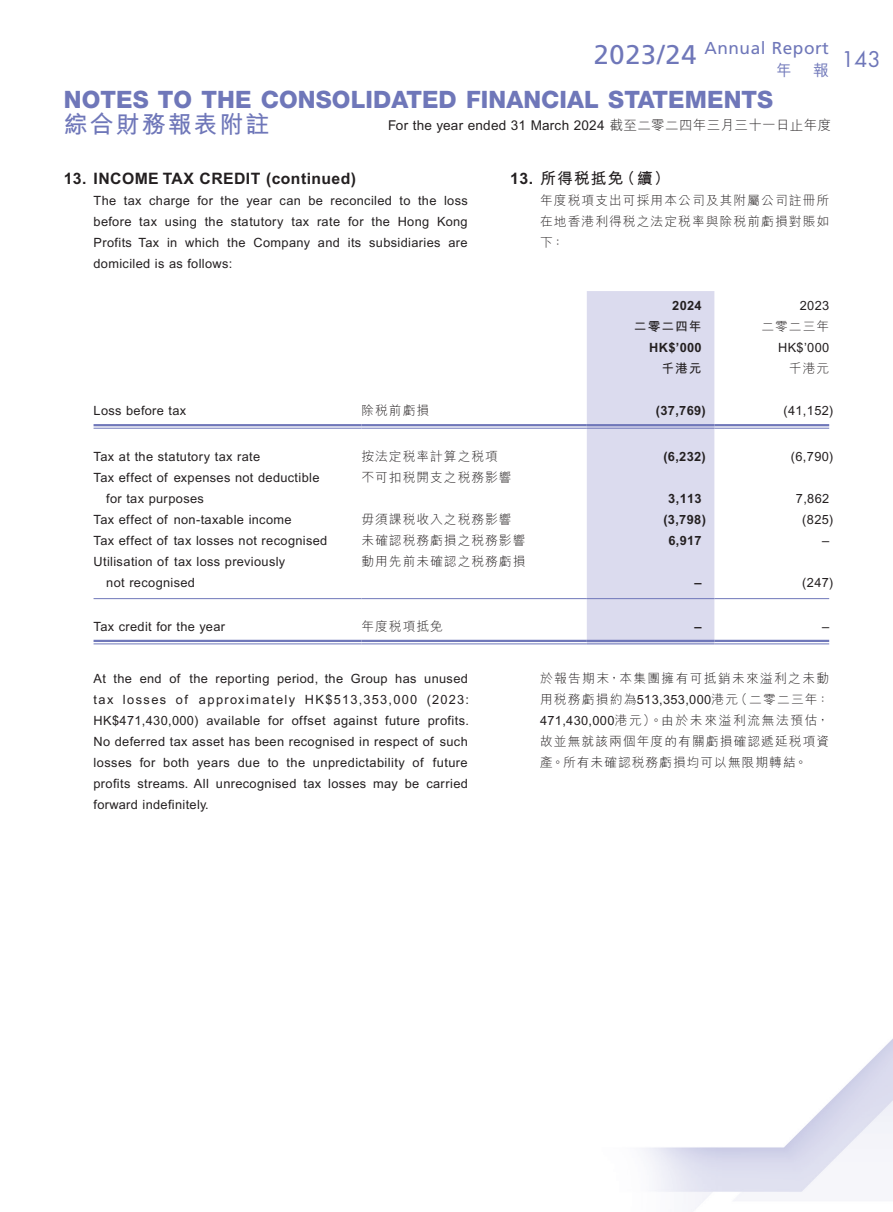
<style>
.page{position:relative;width:893px;height:1212px;background:#fff}
.page>*{position:absolute;margin:0;border:0;box-sizing:border-box;transform-origin:0 0}
.t1{font:27px "Frutiger LT Std";letter-spacing:.03em;color:#6f77b9}
.t2{font:800 24px "Helvetica Neue LT Std";letter-spacing:.005em;color:#6f77b9}
.t3{font:700 24px "M Hei HK";letter-spacing:.08em;color:#6f77b9}
.t4{font:21px "Futura Std";color:#6f77b9}
.t5{font:17.25px "Frutiger LT Std";letter-spacing:.03em;color:#6f77b9}
.t6{font:700 15.75px "Arial";letter-spacing:.03em;color:#231f20}
.t7{font:700 15.75px "M Hei HK";letter-spacing:.08em;color:#231f20}
.t8{font:500 15.75px "M Hei HK";color:#6f77b9}
.t9{font:13.5px "Arial";letter-spacing:.015em;color:#231f20}
.t10{font:12.75px/21px "Arial";letter-spacing:.03em;color:#231f20;text-align:justify}
.t11{font:300 12.75px/21px "M Hei HK";letter-spacing:.08em;color:#231f20;text-align:justify}
.t12{font:700 12.75px "Arial";letter-spacing:.03em;color:#231f20}
.t13{font:700 12.75px "M Hei HK";letter-spacing:.08em;color:#231f20}
.s1{font-family:"M Hei HK";font-weight:300}
.s2{font-family:"Arial"}
.s3{font-family:"Arial";font-weight:400}
</style>
<div class="page">
<img style="left:93px;top:291px;width:800px;height:920px">
<div style="left:587px;top:291px;width:127px;height:352px;background:#dbdbee"></div>
<hr style="left:94px;top:424px;width:267px;height:2px;background:#6f77b9">
<hr style="left:94px;top:428px;width:267px;height:1px;background:#6f77b9">
<hr style="left:361px;top:424px;width:226px;height:2px;background:#6f77b9">
<hr style="left:361px;top:428px;width:226px;height:1px;background:#6f77b9">
<hr style="left:587px;top:424px;width:127px;height:2px;background:#6f77b9">
<hr style="left:587px;top:428px;width:127px;height:1px;background:#6f77b9">
<hr style="left:714px;top:424px;width:115px;height:2px;background:#6f77b9">
<hr style="left:714px;top:428px;width:115px;height:1px;background:#6f77b9">
<hr style="left:94px;top:598px;width:267px;height:1px;background:#6f77b9">
<hr style="left:361px;top:598px;width:226px;height:1px;background:#6f77b9">
<hr style="left:587px;top:598px;width:127px;height:1px;background:#6f77b9">
<hr style="left:714px;top:598px;width:115px;height:1px;background:#6f77b9">
<hr style="left:94px;top:640px;width:267px;height:2px;background:#6f77b9">
<hr style="left:94px;top:643px;width:267px;height:1px;background:#6f77b9">
<hr style="left:361px;top:640px;width:226px;height:2px;background:#6f77b9">
<hr style="left:361px;top:643px;width:226px;height:1px;background:#6f77b9">
<hr style="left:587px;top:640px;width:127px;height:2px;background:#6f77b9">
<hr style="left:587px;top:643px;width:127px;height:1px;background:#6f77b9">
<hr style="left:714px;top:640px;width:115px;height:2px;background:#6f77b9">
<hr style="left:714px;top:643px;width:115px;height:1px;background:#6f77b9">
<h1 class="t1" style="left:594px;top:38px;width:104px">2023/24</h1>
<h3 class="t5" style="left:704px;top:38px;width:126px">Annual Report</h3>
<p class="t8" style="left:776px;top:58px;width:17px">年</p>
<p class="t8" style="left:813px;top:58px;width:17px">報</p>
<h2 class="t2" style="left:64px;top:85px;width:711px">NOTES TO THE CONSOLIDATED FINANCIAL STATEMENTS</h2>
<h2 class="t3" style="left:64px;top:107px;width:207px">綜合財務報表附註</h2>
<p class="t9" style="left:388px;top:118px;width:444px">For the year ended 31 March 2024 <span class="s1">截至二零二四年三月三十一日止年度</span></p>
<p class="t7" style="left:510px;top:167px;width:161px"><span class="s2">13.</span> 所得稅抵免（續）</p>
<p class="t11" style="left:540px;top:190px;width:291px">年度稅項支出可採用本公司及其附屬公司註冊所在地香港利得稅之法定稅率與除稅前虧損對賬如下：</p>
<p class="t6" style="left:64px;top:169px;width:294px">13. INCOME TAX CREDIT (continued)</p>
<p class="t10" style="left:94px;top:190px;width:376px">The tax charge for the year can be reconciled to the loss before tax using the statutory tax rate for the Hong Kong Profits Tax in which the Company and its subsidiaries are domiciled is as follows:</p>
<h3 class="t4" style="left:841px;top:46px;width:41px">143</h3>
<p class="t12" style="left:672px;top:298px;width:31px">2024</p>
<p class="t10" style="left:800px;top:296px;width:31px">2023</p>
<p class="t13" style="left:634px;top:317px;width:69px">二零二四年</p>
<p class="t11" style="left:761px;top:316px;width:69px">二零二三年</p>
<p class="t12" style="left:649px;top:340px;width:54px">HK$’000</p>
<p class="t10" style="left:778px;top:338px;width:53px">HK$’000</p>
<p class="t13" style="left:661px;top:359px;width:42px">千港元</p>
<p class="t11" style="left:789px;top:358px;width:42px">千港元</p>
<p class="t10" style="left:94px;top:401px;width:94px">Loss before tax</p>
<p class="t11" style="left:361px;top:400px;width:69px">除稅前虧損</p>
<p class="t12" style="left:656px;top:403px;width:51px">(37,769)</p>
<p class="t10" style="left:783px;top:401px;width:51px">(41,152)</p>
<p class="t10" style="left:94px;top:446px;width:168px">Tax at the statutory tax rate</p>
<p class="t11" style="left:361px;top:445px;width:138px">按法定稅率計算之稅項</p>
<p class="t12" style="left:663px;top:449px;width:44px">(6,232)</p>
<p class="t10" style="left:791px;top:446px;width:44px">(6,790)</p>
<p class="t10" style="left:106px;top:467px;width:215px;text-indent:-13px">Tax effect of expenses not deductible for tax purposes</p>
<p class="t11" style="left:361px;top:466px;width:152px">不可扣稅開支之稅務影響</p>
<p class="t12" style="left:668px;top:491px;width:35px">3,113</p>
<p class="t10" style="left:796px;top:488px;width:35px">7,862</p>
<p class="t10" style="left:94px;top:509px;width:199px">Tax effect of non-taxable income</p>
<p class="t11" style="left:361px;top:508px;width:152px">毋須課稅收入之稅務影響</p>
<p class="t12" style="left:663px;top:512px;width:44px">(3,798)</p>
<p class="t10" style="left:802px;top:509px;width:33px">(825)</p>
<p class="t10" style="left:94px;top:530px;width:235px">Tax effect of tax losses not recognised</p>
<p class="t11" style="left:361px;top:529px;width:165px">未確認稅務虧損之稅務影響</p>
<p class="t12" style="left:668px;top:533px;width:35px">6,917</p>
<p class="t10" style="left:822px;top:530px;width:9px">–</p>
<p class="t10" style="left:106px;top:551px;width:180px;text-indent:-13px">Utilisation of tax loss previously not recognised</p>
<p class="t11" style="left:361px;top:550px;width:165px">動用先前未確認之稅務虧損</p>
<p class="t12" style="left:695px;top:575px;width:9px">–</p>
<p class="t10" style="left:802px;top:572px;width:33px">(247)</p>
<p class="t10" style="left:94px;top:616px;width:133px">Tax credit for the year</p>
<p class="t11" style="left:361px;top:616px;width:83px">年度稅項抵免</p>
<p class="t12" style="left:694px;top:619px;width:9px">–</p>
<p class="t10" style="left:822px;top:616px;width:9px">–</p>
<p class="t10" style="left:94px;top:668px;width:377px">At the end of the reporting period, the Group has unused tax losses of approximately HK$513,353,000 (2023:<br>HK$471,430,000) available for offset against future profits.<br>No deferred tax asset has been recognised in respect of such losses for both years due to the unpredictability of future profits streams. All unrecognised tax losses may be carried forward indefinitely.</p>
<p class="t11" style="left:540px;top:668px;width:291px">於報告期末，本集團擁有可抵銷未來溢利之未動用稅務虧損約為<span class="s3">513,353,000</span>港元（二零二三年：<span class="s3">471,430,000</span>港元）。由於未來溢利流無法預估，故並無就該兩個年度的有關虧損確認遞延稅項資產。所有未確認稅務虧損均可以無限期轉結。</p>
</div>
